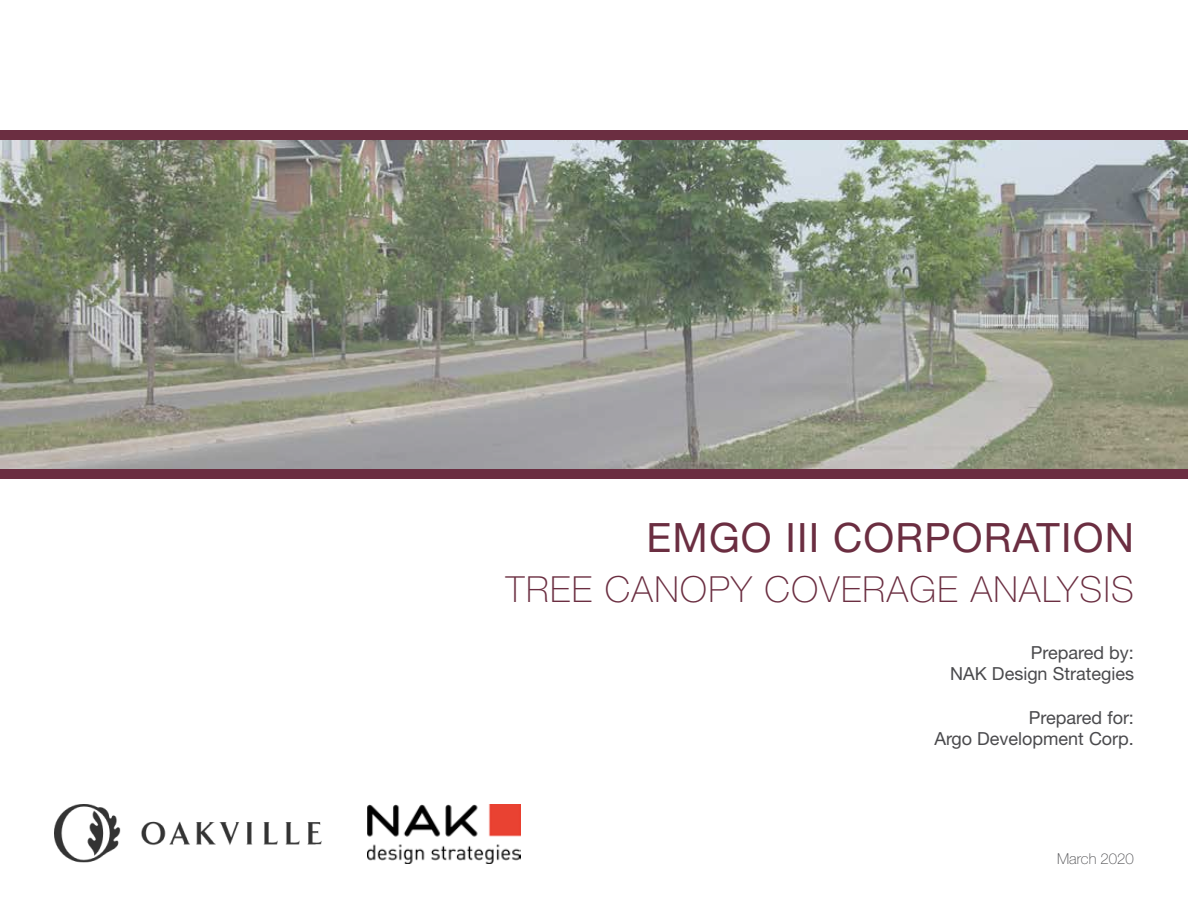
<style>
.page{position:relative;width:1188px;height:918px;background:#fff}
.page>*{position:absolute;margin:0;border:0;box-sizing:border-box;transform-origin:0 0}
.t1{font:40.5px "Helvetica Neue LT Std";letter-spacing:.03em;color:#6b2e41}
.t2{font:100 36px "Helvetica Neue LT Std";letter-spacing:.04em;color:#6b2e41}
.t3{font:18px/21.6px "Helvetica Neue LT Std";color:#4a4a4d;text-align:right}
.t4{font:100 15px "Helvetica Neue LT Std";color:#4a4a4d}
</style>
<div class="page">
<img style="left:0;top:139px;width:1188px;height:331px">
<img style="left:367px;top:805px;width:153px;height:59px">
<div style="left:0;top:470px;width:1188px;height:9px;background:#6b2e41"></div>
<div style="left:0;top:130px;width:1188px;height:9px;background:#6b2e41"></div>
<img style="left:54px;top:805px;width:268px;height:58px">
<h1 class="t1" style="left:647px;top:514px;width:489px">EMGO III CORPORATION</h1>
<h2 class="t2" style="left:506px;top:569px;width:630px">TREE CANOPY COVERAGE ANALYSIS</h2>
<p class="t3" style="left:950px;top:641px;width:185px">Prepared by:<br>NAK Design Strategies</p>
<p class="t3" style="left:934px;top:706px;width:201px">Prepared for:<br>Argo Development Corp.</p>
<p class="t4" style="left:1057px;top:850px;width:78px">March 2020</p>
</div>
